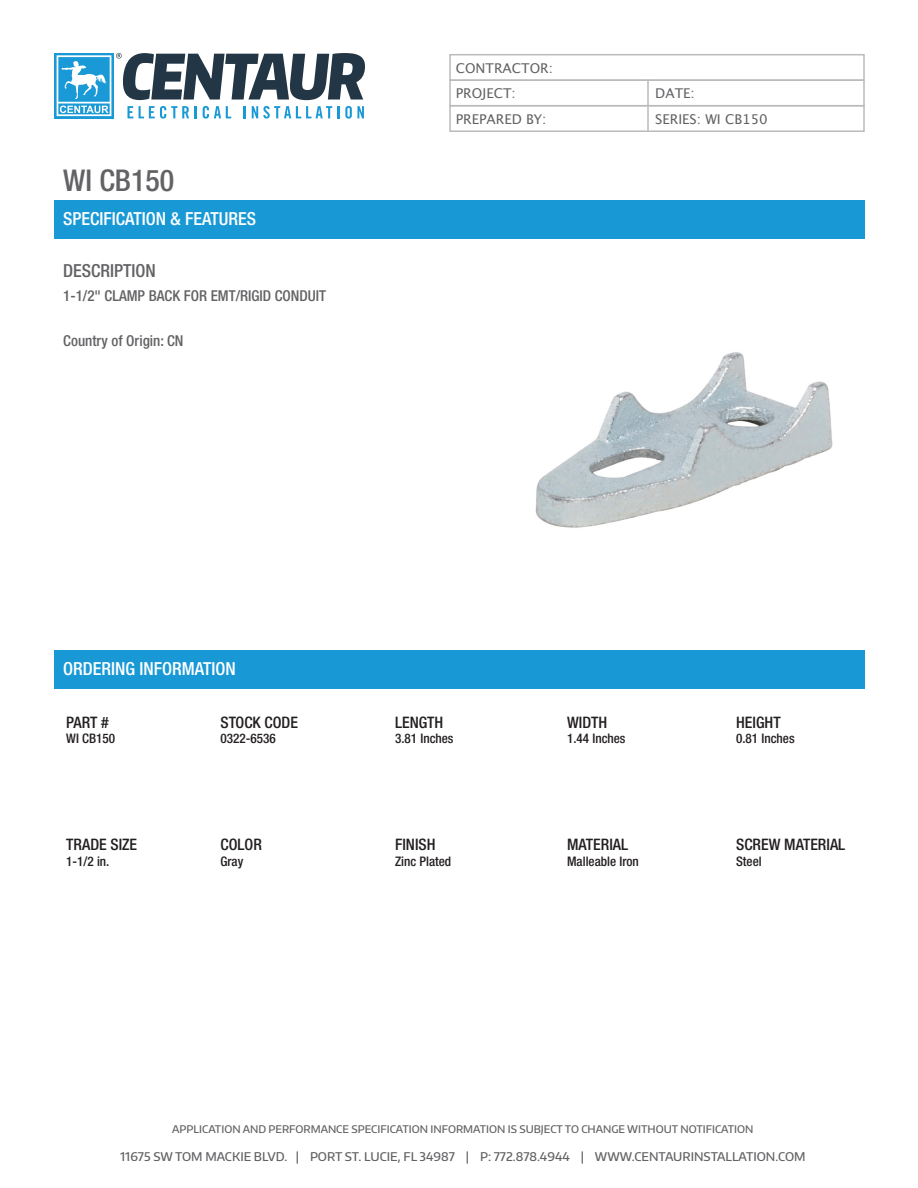
<style>
.page{position:relative;width:918px;height:1188px;background:#fff}
.page>*{position:absolute;margin:0;border:0;box-sizing:border-box;transform-origin:0 0}
.t1{font:500 condensed 30px "Helvetica Neue";color:#636366}
.t2{font:500 condensed 18px "Helvetica Neue";color:#fff}
.t3{font:500 condensed 18px "Helvetica Neue";color:#636366}
.t4{font:500 condensed 15.9px "Helvetica Neue";color:#231f20}
.t5{font:500 condensed 15px "Helvetica Neue";color:#636366}
.t6{font:13.5px "Lucida Grande";color:#636366}
.t7{font:500 condensed 13.2px "Helvetica Neue";color:#231f20}
.t8{font:500 12px "Encode Sans Normal";color:#636366}
.t9{font:500 10.5px "Encode Sans Normal";color:#636366}
</style>
<div class="page">
<svg style="left:54px;top:53px;width:3px;height:65px"></svg>
<svg style="left:57px;top:53px;width:308px;height:65px"></svg>
<div style="left:449px;top:54px;width:416px;height:27px;border:2px solid #babbbb"></div>
<div style="left:449px;top:79px;width:416px;height:27px;border:2px solid #babbbb"></div>
<hr style="left:647px;top:80px;width:2px;height:25px;background:#babbbb">
<div style="left:449px;top:105px;width:416px;height:27px;border:2px solid #babbbb"></div>
<hr style="left:647px;top:106px;width:2px;height:24px;background:#babbbb">
<div style="left:54px;top:200px;width:811px;height:39px;background:#1899d6"></div>
<div style="left:54px;top:650px;width:811px;height:39px;background:#1899d6"></div>
<img style="left:535px;top:352px;width:297px;height:176px">
<p class="t1" style="left:63px;top:163px;width:112px">WI CB150</p>
<p class="t2" style="left:63px;top:208px;width:195px">SPECIFICATION &amp; FEATURES</p>
<p class="t3" style="left:63px;top:260px;width:94px">DESCRIPTION</p>
<p class="t5" style="left:63px;top:286px;width:264px">1-1/2" CLAMP BACK FOR EMT/RIGID CONDUIT</p>
<p class="t5" style="left:63px;top:331px;width:122px">Country of Origin: CN</p>
<p class="t6" style="left:456px;top:60px;width:99px">CONTRACTOR:</p>
<p class="t6" style="left:456px;top:86px;width:62px">PROJECT:</p>
<p class="t6" style="left:655px;top:86px;width:41px">DATE:</p>
<p class="t6" style="left:456px;top:111px;width:92px">PREPARED BY:</p>
<p class="t6" style="left:655px;top:111px;width:114px">SERIES: WI CB150</p>
<p class="t2" style="left:63px;top:658px;width:174px">ORDERING INFORMATION</p>
<p class="t4" style="left:66px;top:712px;width:44px">PART #</p>
<p class="t7" style="left:66px;top:731px;width:50px">WI CB150</p>
<p class="t4" style="left:220px;top:712px;width:79px">STOCK CODE</p>
<p class="t7" style="left:220px;top:731px;width:57px">0322-6536</p>
<p class="t4" style="left:395px;top:712px;width:50px">LENGTH</p>
<p class="t7" style="left:395px;top:731px;width:60px">3.81 Inches</p>
<p class="t4" style="left:567px;top:712px;width:42px">WIDTH</p>
<p class="t7" style="left:567px;top:731px;width:60px">1.44 Inches</p>
<p class="t4" style="left:736px;top:712px;width:46px">HEIGHT</p>
<p class="t7" style="left:736px;top:731px;width:60px">0.81 Inches</p>
<p class="t4" style="left:66px;top:835px;width:72px">TRADE SIZE</p>
<p class="t7" style="left:66px;top:854px;width:45px">1-1/2 in.</p>
<p class="t4" style="left:220px;top:835px;width:43px">COLOR</p>
<p class="t7" style="left:220px;top:854px;width:24px">Gray</p>
<p class="t4" style="left:395px;top:835px;width:42px">FINISH</p>
<p class="t7" style="left:395px;top:854px;width:58px">Zinc Plated</p>
<p class="t4" style="left:567px;top:835px;width:63px">MATERIAL</p>
<p class="t7" style="left:567px;top:854px;width:73px">Malleable Iron</p>
<p class="t4" style="left:736px;top:835px;width:111px">SCREW MATERIAL</p>
<p class="t7" style="left:736px;top:854px;width:27px">Steel</p>
<p class="t9" style="left:172px;top:1122px;width:583px">APPLICATION AND PERFORMANCE SPECIFICATION INFORMATION IS SUBJECT TO CHANGE WITHOUT NOTIFICATION</p>
<p class="t8" style="left:120px;top:1149px;width:687px">11675 SW TOM MACKIE BLVD. | PORT ST. LUCIE, FL 34987 | P: 772.878.4944 | WWW.CENTAURINSTALLATION.COM</p>
</div>
